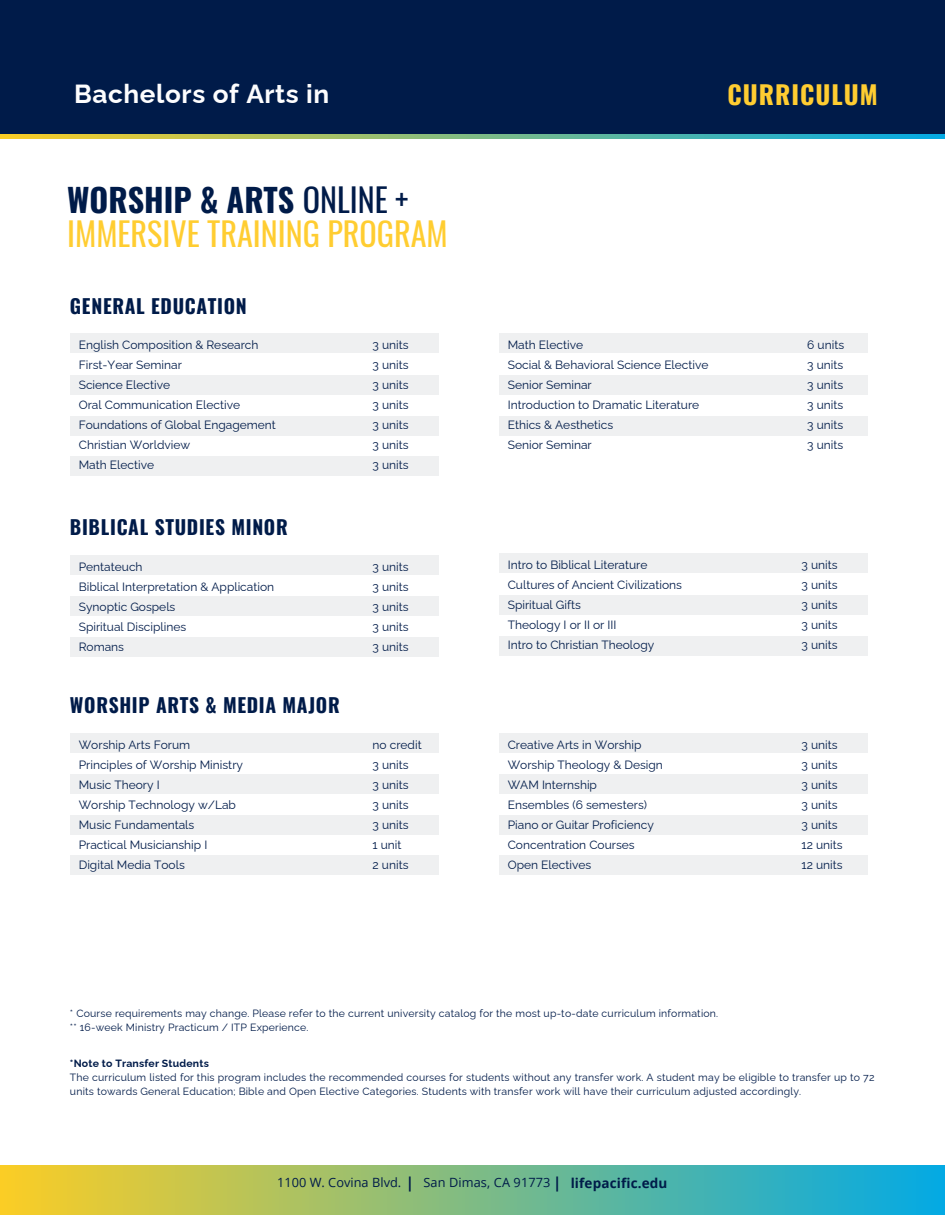
<style>
.page{position:relative;width:945px;height:1215px;background:#fff}
.page>*{position:absolute;margin:0;border:0;box-sizing:border-box;transform-origin:0 0}
.t1{font:32.1px/33.8px "Oswald";color:#ffcd31}
.t2{font:700 26.1px "Raleway";letter-spacing:.025em;color:#fdfdfe}
.t3{font:700 25.5px "Oswald";letter-spacing:.04em;color:#ffcd31}
.t4{font:700 19.5px "Oswald";letter-spacing:.035em;color:#001b49}
.t5{font:700 15px "Open Sans";color:#001b49}
.t6{font:700 13.5px "Open Sans";letter-spacing:.01em;color:#001b49}
.t7{font:12.75px "Open Sans";letter-spacing:.005em;color:#001b49}
.t8{font:12px "Raleway";color:#001b49}
.t9{font:10.5px/14px "Raleway";letter-spacing:.02em;color:#001b49}
.t10{font:700 10.5px "Raleway";letter-spacing:.02em;color:#001b49}
.s1{font-weight:700;color:#001b49}
.s2{color:#001b49}
</style>
<div class="page">
<div style="left:0;top:89px;width:945px;height:49px;background:linear-gradient(to right,#fbcd25,#03a9e4)"></div>
<div style="left:0;top:0;width:945px;height:134px;background:#001b49"></div>
<div style="left:70px;top:334px;width:369px;height:19px;background:#eff0f1"></div>
<div style="left:70px;top:375px;width:369px;height:20px;background:#eff0f1"></div>
<div style="left:70px;top:416px;width:369px;height:20px;background:#eff0f1"></div>
<div style="left:70px;top:456px;width:369px;height:20px;background:#eff0f1"></div>
<div style="left:499px;top:334px;width:369px;height:19px;background:#eff0f1"></div>
<div style="left:499px;top:375px;width:369px;height:20px;background:#eff0f1"></div>
<div style="left:499px;top:416px;width:369px;height:20px;background:#eff0f1"></div>
<div style="left:0;top:1166px;width:945px;height:49px;background:linear-gradient(to right,#fbcd25,#03a9e4)"></div>
<div style="left:70px;top:555px;width:369px;height:19px;background:#eff0f1"></div>
<div style="left:70px;top:596px;width:369px;height:20px;background:#eff0f1"></div>
<div style="left:70px;top:637px;width:369px;height:20px;background:#eff0f1"></div>
<div style="left:70px;top:733px;width:369px;height:19px;background:#eff0f1"></div>
<div style="left:70px;top:774px;width:369px;height:20px;background:#eff0f1"></div>
<div style="left:70px;top:815px;width:369px;height:20px;background:#eff0f1"></div>
<div style="left:70px;top:856px;width:369px;height:19px;background:#eff0f1"></div>
<div style="left:499px;top:553px;width:369px;height:20px;background:#eff0f1"></div>
<div style="left:499px;top:595px;width:369px;height:19px;background:#eff0f1"></div>
<div style="left:499px;top:636px;width:369px;height:20px;background:#eff0f1"></div>
<div style="left:499px;top:733px;width:369px;height:19px;background:#eff0f1"></div>
<div style="left:499px;top:774px;width:369px;height:20px;background:#eff0f1"></div>
<div style="left:499px;top:815px;width:369px;height:20px;background:#eff0f1"></div>
<div style="left:499px;top:856px;width:369px;height:19px;background:#eff0f1"></div>
<h2 class="t2" style="left:74px;top:78px;width:257px">Bachelors of Arts in</h2>
<h3 class="t3" style="left:727px;top:74px;width:152px">CURRICULUM</h3>
<h6 class="t1" style="left:67px;top:182px;width:382px"><span class="s1">WORSHIP &amp; ARTS</span> <span class="s2">ONLINE +<br></span>IMMERSIVE TRAINING PROGRAM</h6>
<p class="t4" style="left:70px;top:291px;width:178px">GENERAL EDUCATION</p>
<h1 class="t8" style="left:79px;top:338px;width:181px">English Composition &amp; Research</h1>
<h4 class="t8" style="left:79px;top:358px;width:105px">First-Year Seminar</h4>
<p class="t8" style="left:79px;top:378px;width:93px">Science Elective</p>
<p class="t8" style="left:79px;top:398px;width:163px">Oral Communication Elective</p>
<p class="t8" style="left:79px;top:418px;width:199px">Foundations of Global Engagement</p>
<p class="t8" style="left:79px;top:438px;width:113px">Christian Worldview</p>
<p class="t8" style="left:79px;top:458px;width:77px">Math Elective</p>
<p class="t4" style="left:70px;top:512px;width:219px">BIBLICAL STUDIES MINOR</p>
<p class="t8" style="left:79px;top:559px;width:65px">Pentateuch</p>
<p class="t8" style="left:79px;top:579px;width:197px">Biblical Interpretation &amp; Application</p>
<p class="t8" style="left:79px;top:599px;width:98px">Synoptic Gospels</p>
<p class="t8" style="left:79px;top:619px;width:109px">Spiritual Disciplines</p>
<p class="t8" style="left:79px;top:639px;width:47px">Romans</p>
<p class="t4" style="left:70px;top:690px;width:271px">WORSHIP ARTS &amp; MEDIA MAJOR</p>
<p class="t8" style="left:79px;top:737px;width:113px">Worship Arts Forum</p>
<p class="t8" style="left:79px;top:757px;width:166px">Principles of Worship Ministry</p>
<p class="t8" style="left:79px;top:777px;width:82px">Music Theory I</p>
<p class="t8" style="left:79px;top:797px;width:159px">Worship Technology w/Lab</p>
<h4 class="t8" style="left:79px;top:817px;width:117px">Music Fundamentals</h4>
<p class="t8" style="left:79px;top:837px;width:130px">Practical Musicianship I</p>
<p class="t8" style="left:79px;top:857px;width:108px">Digital Media Tools</p>
<p class="t8" style="left:373px;top:338px;width:38px">3 units</p>
<p class="t8" style="left:373px;top:358px;width:38px">3 units</p>
<p class="t8" style="left:373px;top:378px;width:38px">3 units</p>
<p class="t8" style="left:373px;top:398px;width:38px">3 units</p>
<p class="t8" style="left:373px;top:418px;width:38px">3 units</p>
<p class="t8" style="left:373px;top:438px;width:38px">3 units</p>
<p class="t8" style="left:373px;top:458px;width:38px">3 units</p>
<p class="t8" style="left:373px;top:559px;width:38px">3 units</p>
<p class="t8" style="left:373px;top:579px;width:38px">3 units</p>
<p class="t8" style="left:373px;top:599px;width:38px">3 units</p>
<p class="t8" style="left:373px;top:619px;width:38px">3 units</p>
<p class="t8" style="left:373px;top:639px;width:38px">3 units</p>
<p class="t8" style="left:373px;top:737px;width:51px">no credit</p>
<p class="t8" style="left:373px;top:757px;width:38px">3 units</p>
<p class="t8" style="left:373px;top:777px;width:38px">3 units</p>
<p class="t8" style="left:373px;top:797px;width:38px">3 units</p>
<p class="t8" style="left:373px;top:817px;width:38px">3 units</p>
<p class="t8" style="left:373px;top:837px;width:30px">1 unit</p>
<p class="t8" style="left:373px;top:857px;width:37px">2 units</p>
<p class="t8" style="left:508px;top:338px;width:77px">Math Elective</p>
<p class="t8" style="left:508px;top:358px;width:202px">Social &amp; Behavioral Science Elective</p>
<p class="t8" style="left:508px;top:378px;width:86px">Senior Seminar</p>
<p class="t8" style="left:508px;top:398px;width:193px">Introduction to Dramatic Literature</p>
<p class="t8" style="left:508px;top:418px;width:107px">Ethics &amp; Aesthetics</p>
<p class="t8" style="left:508px;top:438px;width:86px">Senior Seminar</p>
<p class="t8" style="left:508px;top:558px;width:141px">Intro to Biblical Literature</p>
<p class="t8" style="left:508px;top:578px;width:176px">Cultures of Ancient Civilizations</p>
<p class="t8" style="left:508px;top:598px;width:75px">Spiritual Gifts</p>
<p class="t8" style="left:508px;top:618px;width:110px">Theology I or II or III</p>
<p class="t8" style="left:508px;top:638px;width:148px">Intro to Christian Theology</p>
<p class="t8" style="left:508px;top:737px;width:135px">Creative Arts in Worship</p>
<p class="t8" style="left:508px;top:757px;width:157px">Worship Theology &amp; Design</p>
<p class="t8" style="left:508px;top:777px;width:91px">WAM Internship</p>
<p class="t8" style="left:508px;top:797px;width:141px">Ensembles (6 semesters)</p>
<p class="t8" style="left:508px;top:817px;width:148px">Piano or Guitar Proficiency</p>
<p class="t8" style="left:508px;top:837px;width:128px">Concentration Courses</p>
<p class="t8" style="left:508px;top:857px;width:85px">Open Electives</p>
<p class="t9" style="left:70px;top:1007px;width:650px">* Course requirements may change. Please refer to the current university catalog for the most up-to-date curriculum information.</p>
<p class="t9" style="left:70px;top:1021px;width:240px">** 16-week Ministry Practicum / ITP Experience.</p>
<p class="t8" style="left:807px;top:338px;width:38px">6 units</p>
<p class="t8" style="left:807px;top:358px;width:38px">3 units</p>
<p class="t8" style="left:807px;top:378px;width:38px">3 units</p>
<p class="t8" style="left:807px;top:398px;width:38px">3 units</p>
<p class="t8" style="left:807px;top:418px;width:38px">3 units</p>
<p class="t8" style="left:807px;top:438px;width:38px">3 units</p>
<p class="t8" style="left:802px;top:558px;width:38px">3 units</p>
<p class="t8" style="left:802px;top:578px;width:38px">3 units</p>
<p class="t8" style="left:802px;top:598px;width:38px">3 units</p>
<p class="t8" style="left:802px;top:618px;width:38px">3 units</p>
<p class="t8" style="left:802px;top:638px;width:38px">3 units</p>
<p class="t8" style="left:802px;top:737px;width:38px">3 units</p>
<p class="t8" style="left:802px;top:757px;width:38px">3 units</p>
<p class="t8" style="left:802px;top:777px;width:38px">3 units</p>
<p class="t8" style="left:802px;top:797px;width:38px">3 units</p>
<p class="t8" style="left:802px;top:817px;width:38px">3 units</p>
<p class="t8" style="left:802px;top:837px;width:43px">12 units</p>
<p class="t8" style="left:802px;top:857px;width:43px">12 units</p>
<h6 class="t10" style="left:70px;top:1057px;width:140px">*Note to Transfer Students</h6>
<p class="t9" style="left:70px;top:1070px;width:806px">The curriculum listed for this program includes the recommended courses for students without any transfer work. A student may be eligible to transfer up to 72 units towards General Education; Bible and Open Elective Categories. Students with transfer work will have their curriculum adjusted accordingly.</p>
<p class="t7" style="left:277px;top:1174px;width:126px">1100 W. Covina Blvd.</p>
<p class="t5" style="left:406px;top:1172px;width:10px">|</p>
<p class="t7" style="left:423px;top:1174px;width:129px">San Dimas, CA 91773</p>
<p class="t5" style="left:553px;top:1172px;width:10px">|</p>
<h4 class="t6" style="left:571px;top:1173px;width:98px">lifepacific.edu</h4>
</div>
